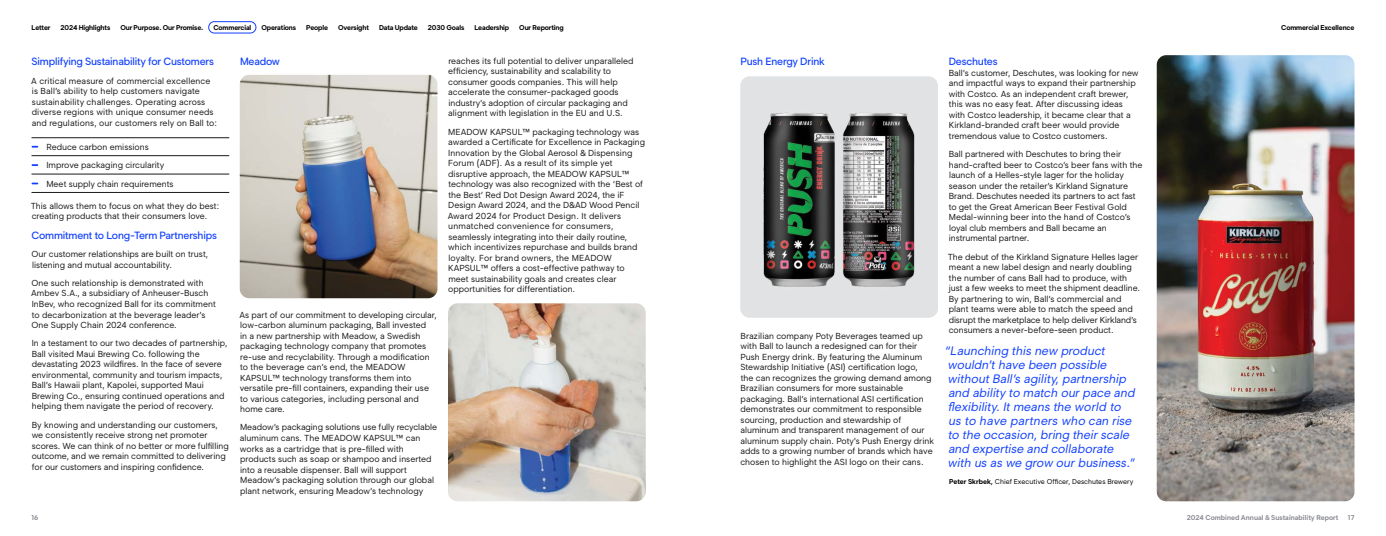
<style>
.page{position:relative;width:1386px;height:536px;background:#fff}
.page>*{position:absolute;margin:0;border:0;box-sizing:border-box;transform-origin:0 0}
.Quote_14_16{font:italic 12.25px/14px "Segment";color:#1140fe}
.Subhead_12_13_SB_SA{font:500 10.5px "Segment";letter-spacing:-.02em;color:#1140fe}
.Subhead_12_13{font:500 10.5px "Segment";letter-spacing:-.02em;color:#1140fe}
.Body_10_12{font:8.75px/10.5px "Segment";color:#1a1a1a}
.Subhead_12_13-2{font:8.75px/10.5px "Segment";color:#1a1a1a}
.Body_10_12_RB{font:8.75px "Segment";color:#1a1a1a}
.Body_10_12_RB_SA{font:8.75px "Segment";color:#1a1a1a}
.Body_10_12_RA_RB{font:8.75px "Segment";color:#1a1a1a}
.Nav_8{font:700 7px "Segment";letter-spacing:-.02em;color:#000}
.Name_Title_8_10{font:7px "Segment";color:#000}
.t1{font:700 7px "Segment";color:#8c8e94}
.s1{font-weight:700}
</style>
<div class="page">
<hr style="left:32px;top:137px;width:197px;height:1px;background:#1a1a1a">
<hr style="left:32px;top:155px;width:197px;height:1px;background:#1a1a1a">
<hr style="left:32px;top:174px;width:197px;height:1px;background:#1a1a1a">
<hr style="left:32px;top:192px;width:197px;height:1px;background:#1a1a1a">
<img style="left:1157px;top:55px;width:197px;height:446px">
<img style="left:448px;top:303px;width:198px;height:198px">
<img style="left:240px;top:75px;width:198px;height:223px">
<img style="left:740px;top:76px;width:198px;height:242px">
<div style="left:208px;top:21px;width:48px;height:12px;border:1px solid #1140fe;border-radius:6px"></div>
<p class="Nav_8" style="left:32px;top:23px;width:21px">Letter</p>
<p class="Nav_8" style="left:61px;top:23px;width:51px">2024 Highlights</p>
<p class="Nav_8" style="left:120px;top:23px;width:84px">Our Purpose. Our Promise.</p>
<p class="Nav_8" style="left:213px;top:23px;width:39px">Commercial</p>
<p class="Nav_8" style="left:261px;top:23px;width:36px">Operations</p>
<p class="Nav_8" style="left:306px;top:23px;width:23px">People</p>
<p class="Nav_8" style="left:338px;top:23px;width:32px">Oversight</p>
<p class="Nav_8" style="left:379px;top:23px;width:40px">Data Update</p>
<p class="Nav_8" style="left:428px;top:23px;width:38px">2030 Goals</p>
<p class="Nav_8" style="left:474px;top:23px;width:36px">Leadership</p>
<p class="Nav_8" style="left:519px;top:23px;width:46px">Our Reporting</p>
<p class="Nav_8" style="left:1281px;top:23px;width:75px">Commercial Excellence</p>
<p class="Subhead_12_13_SB_SA" style="left:32px;top:55px;width:184px">Simplifying Sustainability for Customers</p>
<p class="Body_10_12" style="left:31px;top:75px;width:187px">A critical measure of commercial excellence is Ball’s ability to help customers navigate sustainability challenges. Operating across diverse regions with unique consumer needs and regulations, our customers rely on Ball to:</p>
<p class="Body_10_12_RA_RB" style="left:46px;top:141px;width:104px">Reduce carbon emissions</p>
<p class="Body_10_12_RB" style="left:46px;top:160px;width:119px">Improve packaging circularity</p>
<p class="Body_10_12_RB_SA" style="left:46px;top:178px;width:129px">Meet supply chain requirements</p>
<p class="Body_10_12" style="left:31px;top:200px;width:190px">This allows them to focus on what they do best: creating products that their consumers love.</p>
<p class="Subhead_12_13_SB_SA" style="left:32px;top:228px;width:187px">Commitment to Long-Term Partnerships</p>
<p class="Body_10_12" style="left:32px;top:248px;width:178px">Our customer relationships are built on trust, listening and mutual accountability.</p>
<p class="Body_10_12" style="left:31px;top:277px;width:186px">One such relationship is demonstrated with Ambev S.A., a subsidiary of Anheuser-Busch InBev, who recognized Ball for its commitment to decarbonization at the beverage leader’s One Supply Chain 2024 conference.</p>
<p class="Body_10_12" style="left:32px;top:338px;width:197px">In a testament to our two decades of partnership, Ball visited Maui Brewing Co. following the devastating 2023 wildfires. In the face of severe environmental, community and tourism impacts, Ball’s Hawaii plant, Kapolei, supported Maui Brewing Co., ensuring continued operations and helping them navigate the period of recovery.</p>
<p class="Subhead_12_13-2" style="left:32px;top:419px;width:199px">By knowing and understanding our customers, we consistently receive strong net promoter scores. We can think of no better or more fulfilling outcome, and we remain committed to delivering for our customers and inspiring confidence.</p>
<p class="Subhead_12_13" style="left:240px;top:55px;width:42px">Meadow</p>
<p class="Body_10_12" style="left:239px;top:309px;width:199px">As part of our commitment to developing circular, low-carbon aluminum packaging, Ball invested<br>in a new partnership with Meadow, a Swedish packaging technology company that promotes re-use and recyclability. Through a modification to the beverage can’s end, the MEADOW KAPSUL™ technology transforms them into versatile pre-fill containers, expanding their use to various categories, including personal and home care.</p>
<p class="Body_10_12" style="left:240px;top:422px;width:199px">Meadow’s packaging solutions use fully recyclable aluminum cans. The MEADOW KAPSUL™ can works as a cartridge that is pre-filled with products such as soap or shampoo and inserted into a reusable dispenser. Ball will support Meadow’s packaging solution through our global plant network, ensuring Meadow’s technology</p>
<p class="Body_10_12" style="left:448px;top:55px;width:187px">reaches its full potential to deliver unparalleled efficiency, sustainability and scalability to consumer goods companies. This will help accelerate the consumer-packaged goods industry’s adoption of circular packaging and alignment with legislation in the EU and U.S.</p>
<p class="Body_10_12" style="left:448px;top:126px;width:199px">MEADOW KAPSUL™ packaging technology was awarded a Certificate for Excellence in Packaging Innovation by the Global Aerosol &amp; Dispensing Forum (ADF). As a result of its simple yet disruptive approach, the MEADOW KAPSUL™ technology was also recognized with the ‘Best of the Best’ Red Dot Design Award 2024, the iF Design Award 2024, and the D&amp;AD Wood Pencil Award 2024 for Product Design. It delivers unmatched convenience for consumers, seamlessly integrating into their daily routine, which incentivizes repurchase and builds brand loyalty. For brand owners, the MEADOW KAPSUL™ offers a cost-effective pathway to meet sustainability goals and creates clear opportunities for differentiation.</p>
<p class="Subhead_12_13" style="left:741px;top:55px;width:86px">Push Energy Drink</p>
<p class="Subhead_12_13-2" style="left:740px;top:330px;width:195px">Brazilian company Poty Beverages teamed up with Ball to launch a redesigned can for their Push Energy drink. By featuring the Aluminum Stewardship Initiative (ASI) certification logo,<br>the can recognizes the growing demand among Brazilian consumers for more sustainable packaging. Ball’s international ASI certification demonstrates our commitment to responsible sourcing, production and stewardship of aluminum and transparent management of our aluminum supply chain. Poty’s Push Energy drink adds to a growing number of brands which have chosen to highlight the ASI logo on their cans.</p>
<p class="Subhead_12_13" style="left:949px;top:55px;width:50px">Deschutes</p>
<p class="Body_10_12" style="left:949px;top:67px;width:191px">Ball’s customer, Deschutes, was looking for new and impactful ways to expand their partnership with Costco. As an independent craft brewer, this was no easy feat. After discussing ideas with Costco leadership, it became clear that a Kirkland-branded craft beer would provide tremendous value to Costco customers.</p>
<p class="Body_10_12" style="left:949px;top:149px;width:195px">Ball partnered with Deschutes to bring their hand-crafted beer to Costco’s beer fans with the launch of a Helles-style lager for the holiday season under the retailer’s Kirkland Signature Brand. Deschutes needed its partners to act fast to get the Great American Beer Festival Gold Medal-winning beer into the hand of Costco’s loyal club members and Ball became an instrumental partner.</p>
<p class="Body_10_12" style="left:948px;top:251px;width:194px">The debut of the Kirkland Signature Helles lager meant a new label design and nearly doubling the number of cans Ball had to produce, with just a few weeks to meet the shipment deadline.<br>By partnering to win, Ball’s commercial and plant teams were able to match the speed and disrupt the marketplace to help deliver Kirkland’s consumers a never-before-seen product.</p>
<p class="Quote_14_16" style="left:944px;top:343px;width:192px">“Launching this new product wouldn’t have been possible without Ball’s agility, partnership and ability to match our pace and flexibility. It means the world to<br>us to have partners who can rise to the occasion, bring their scale and expertise and collaborate with us as we grow our business.”</p>
<p class="Name_Title_8_10" style="left:949px;top:477px;width:186px"><span class="s1">Peter Skrbek,</span> Chief Executive Officer, Deschutes Brewery</p>
<p class="t1" style="left:32px;top:513px;width:9px">16</p>
<p class="t1" style="left:1187px;top:513px;width:153px">2024 Combined Annual &amp; Sustainability Report</p>
<p class="t1" style="left:1348px;top:513px;width:8px">17</p>
</div>
